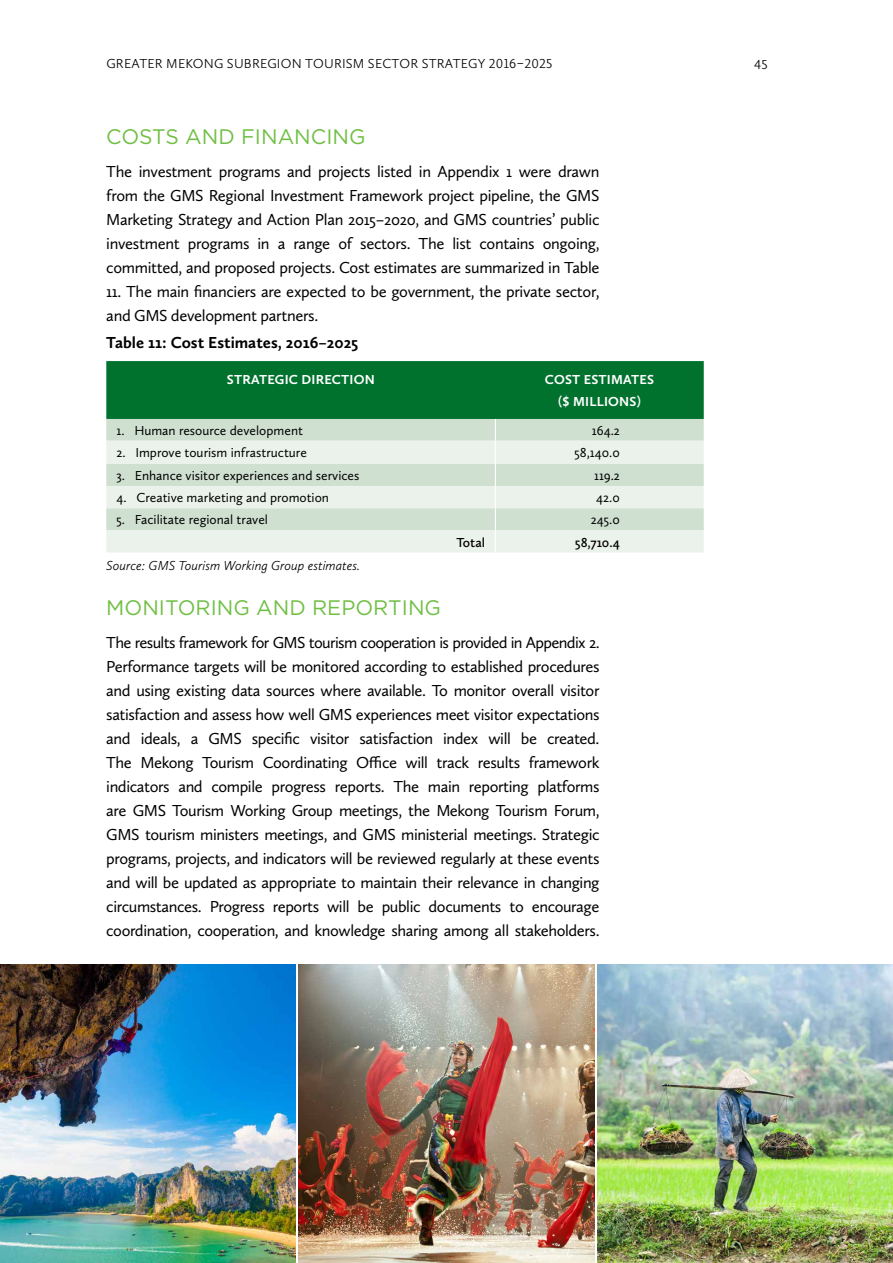
<style>
.page{position:relative;width:893px;height:1263px;background:#fff}
.page>*{position:absolute;margin:0;border:0;box-sizing:border-box;transform-origin:0 0}
.t1{font:21px "Gotham";color:#70bf44}
.t2{font:16.5px/24px "Calluna Sans";letter-spacing:-.02em;color:#000;text-align:justify}
.t3{font:700 16.5px "Calluna Sans";color:#000}
.t4{font:13.5px "Calluna Sans";color:#000}
.t5{font:300 13.5px "Calluna Sans";letter-spacing:.015em;color:#000}
.t6{font:700 13.5px/22.2px "Calluna Sans";letter-spacing:.015em;color:#fff;text-align:center}
.t7{font:italic 300 13.5px "Calluna Sans";color:#000}
.t8{font:600 13.5px "Calluna Sans";color:#000}
</style>
<div class="page">
<svg style="left:106px;top:361px;width:598px;height:191px;background:#9ac5a8"></svg>
<img style="left:0;top:964px;width:295px;height:299px">
<img style="left:299px;top:964px;width:296px;height:299px">
<img style="left:598px;top:964px;width:295px;height:299px">
<p class="t5" style="left:106px;top:55px;width:448px">GREATER MEKONG SUBREGION TOURISM SECTOR STRATEGY 2016–2025</p>
<p class="t5" style="left:754px;top:56px;width:15px">45</p>
<p class="t1" style="left:106px;top:123px;width:261px">COSTS AND FINANCING</p>
<p class="t2" style="left:106px;top:159px;width:495px">The investment programs and projects listed in Appendix 1 were drawn from the GMS Regional Investment Framework project pipeline, the GMS Marketing Strategy and Action Plan 2015–2020, and GMS countries’ public investment programs in a range of sectors. The list contains ongoing, committed, and proposed projects. Cost estimates are summarized in Table</p>
<p class="t2" style="left:106px;top:279px;width:495px">11. The main financiers are expected to be government, the private sector, and GMS development partners.</p>
<p class="t3" style="left:106px;top:333px;width:253px">Table 11: Cost Estimates, 2016–2025</p>
<p class="t6" style="left:227px;top:368px;width:149px">STRATEGIC DIRECTION</p>
<p class="t6" style="left:545px;top:368px;width:111px">COST ESTIMATES ($ MILLIONS)</p>
<p class="t4" style="left:117px;top:422px;width:188px">1. Human resource development</p>
<p class="t4" style="left:592px;top:422px;width:29px">164.2</p>
<p class="t4" style="left:117px;top:444px;width:192px">2. Improve tourism infrastructure</p>
<p class="t4" style="left:575px;top:444px;width:47px">58,140.0</p>
<p class="t4" style="left:117px;top:467px;width:244px">3. Enhance visitor experiences and services</p>
<p class="t4" style="left:594px;top:467px;width:27px">119.2</p>
<p class="t4" style="left:117px;top:489px;width:214px">4. Creative marketing and promotion</p>
<p class="t4" style="left:596px;top:489px;width:25px">42.0</p>
<p class="t4" style="left:117px;top:512px;width:153px">5. Facilitate regional travel</p>
<p class="t4" style="left:591px;top:512px;width:31px">245.0</p>
<p class="t8" style="left:456px;top:534px;width:30px">Total</p>
<p class="t8" style="left:575px;top:534px;width:46px">58,710.4</p>
<p class="t7" style="left:106px;top:557px;width:255px">Source: GMS Tourism Working Group estimates.</p>
<p class="t1" style="left:106px;top:594px;width:336px">MONITORING AND REPORTING</p>
<p class="t2" style="left:106px;top:630px;width:495px">The results framework for GMS tourism cooperation is provided in Appendix 2.<br>Performance targets will be monitored according to established procedures and using existing data sources where available. To monitor overall visitor satisfaction and assess how well GMS experiences meet visitor expectations and ideals, a GMS specific visitor satisfaction index will be created.<br>The Mekong Tourism Coordinating Office will track results framework indicators and compile progress reports. The main reporting platforms are GMS Tourism Working Group meetings, the Mekong Tourism Forum, GMS tourism ministers meetings, and GMS ministerial meetings. Strategic programs, projects, and indicators will be reviewed regularly at these events and will be updated as appropriate to maintain their relevance in changing circumstances. Progress reports will be public documents to encourage coordination, cooperation, and knowledge sharing among all stakeholders.</p>
</div>
